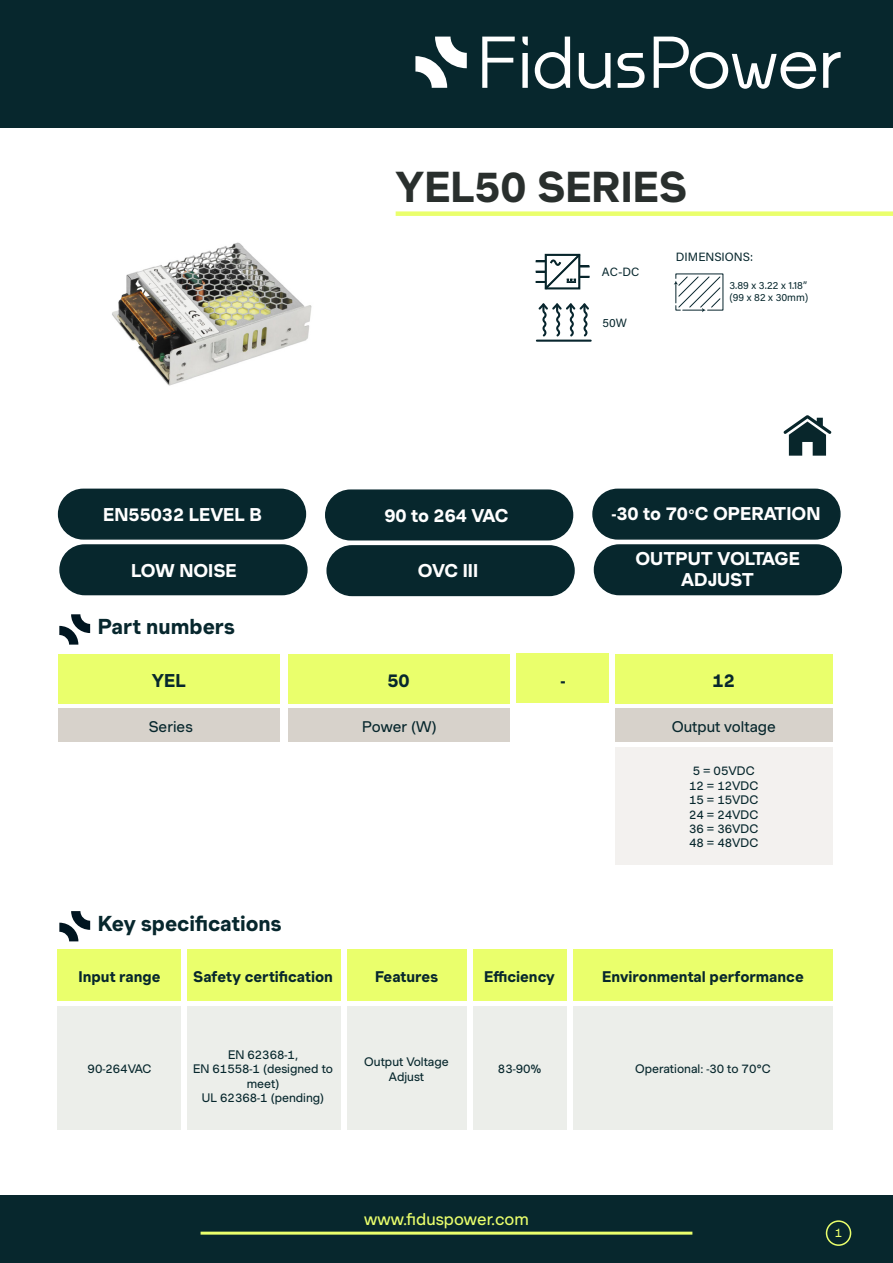
<style>
.page{position:relative;width:893px;height:1263px;background:#fff}
.page>*{position:absolute;margin:0;border:0;box-sizing:border-box;transform-origin:0 0}
._1st_Page_Part_Number{font:700 42px "Muoto";color:#292f2d}
.Green_Titles{font:700 21px "Muoto";color:#07272d}
._1st_Page_Features{font:700 18px "Muoto";color:#fff}
.Data_On_Left{font:700 18px "Muoto";color:#07272d}
.t1{font:16.5px "Muoto";color:#eaff6c}
.Data_On_Left-2{font:700 15px "Muoto";color:#07272d}
.Data_On_Left-3{font:15px "Muoto";color:#07272d}
.Data_On_Left-4{font:12px/14.4px "Muoto";color:#07272d;text-align:center}
.Data_On_Left-5{font:12px "Acumin Variable Concept";color:#07272d}
.Data_On_Left-6{font:12px "Muoto";color:#eaff6c}
.Data_On_Left-7{font:10.5px "Acumin Variable Concept";color:#07272d}
.s1{font-weight:400;font-size:15px}
</style>
<div class="page">
<div style="left:0;top:0;width:893px;height:128px;background:#07272d"></div>
<div style="left:0;top:1196px;width:893px;height:67px;background:#07272d"></div>
<hr style="left:201px;top:1231px;width:491px;height:3px;background:#eaff6c">
<div style="left:826px;top:1220px;width:25px;height:26px;border:2px solid #eaff6c;border-radius:50%"></div>
<div style="left:59px;top:489px;width:246px;height:50px;background:#07272d;border-radius:25px"></div>
<div style="left:58px;top:489px;width:248px;height:51px;border:2px solid #07272d;border-radius:25px"></div>
<div style="left:396px;top:211px;width:497px;height:5px;background:#eaff6c"></div>
<div style="left:58px;top:654px;width:222px;height:49px;background:#eaff6c"></div>
<div style="left:288px;top:654px;width:221px;height:49px;background:#eaff6c"></div>
<div style="left:615px;top:654px;width:218px;height:49px;background:#eaff6c"></div>
<div style="left:58px;top:708px;width:222px;height:33px;background:#d7d2cb"></div>
<div style="left:615px;top:747px;width:218px;height:117px;background:#f3f1ef"></div>
<div style="left:517px;top:654px;width:92px;height:49px;background:#eaff6c"></div>
<div style="left:289px;top:708px;width:221px;height:33px;background:#d7d2cb"></div>
<div style="left:473px;top:1006px;width:93px;height:123px;background:#eceeea"></div>
<div style="left:57px;top:1006px;width:124px;height:123px;background:#eceeea"></div>
<div style="left:573px;top:949px;width:260px;height:51px;background:#eaff6c"></div>
<div style="left:347px;top:1006px;width:119px;height:123px;background:#eceeea"></div>
<div style="left:347px;top:949px;width:119px;height:51px;background:#eaff6c"></div>
<div style="left:57px;top:949px;width:124px;height:51px;background:#eaff6c"></div>
<div style="left:187px;top:949px;width:153px;height:51px;background:#eaff6c"></div>
<div style="left:187px;top:1006px;width:153px;height:123px;background:#eceeea"></div>
<div style="left:473px;top:949px;width:93px;height:51px;background:#eaff6c"></div>
<div style="left:573px;top:1006px;width:260px;height:123px;background:#eceeea"></div>
<svg style="left:59px;top:911px;width:31px;height:30px"></svg>
<svg style="left:59px;top:614px;width:31px;height:31px"></svg>
<div style="left:615px;top:708px;width:218px;height:33px;background:#d7d2cb"></div>
<div style="left:593px;top:489px;width:247px;height:50px;background:#07272d;border-radius:25px"></div>
<div style="left:592px;top:489px;width:249px;height:51px;border:2px solid #07272d;border-radius:25px"></div>
<img style="left:112px;top:242px;width:200px;height:144px">
<svg style="left:538px;top:303px;width:51px;height:33px"></svg>
<hr style="left:536px;top:340px;width:56px;height:2px;background:#08262e">
<svg style="left:674px;top:273px;width:50px;height:39px"></svg>
<svg style="left:536px;top:254px;width:53px;height:35px"></svg>
<svg style="left:482px;top:37px;width:33px;height:51px"></svg>
<svg style="left:522px;top:37px;width:6px;height:51px"></svg>
<svg style="left:535px;top:37px;width:35px;height:52px"></svg>
<svg style="left:579px;top:53px;width:31px;height:36px"></svg>
<svg style="left:617px;top:53px;width:28px;height:35px"></svg>
<svg style="left:654px;top:37px;width:162px;height:52px"></svg>
<svg style="left:823px;top:52px;width:18px;height:36px"></svg>
<svg style="left:415px;top:37px;width:52px;height:51px"></svg>
<svg style="left:783px;top:415px;width:48px;height:41px"></svg>
<div style="left:326px;top:490px;width:247px;height:50px;background:#07272d;border-radius:25px"></div>
<div style="left:325px;top:489px;width:248px;height:51px;border:2px solid #07272d;border-radius:25px"></div>
<div style="left:60px;top:545px;width:247px;height:49px;background:#07272d;border-radius:25px"></div>
<div style="left:59px;top:544px;width:249px;height:51px;border:2px solid #07272d;border-radius:25px"></div>
<div style="left:594px;top:545px;width:247px;height:49px;background:#07272d;border-radius:25px"></div>
<div style="left:594px;top:544px;width:248px;height:51px;border:2px solid #07272d;border-radius:25px"></div>
<div style="left:327px;top:546px;width:247px;height:49px;background:#07272d;border-radius:25px"></div>
<div style="left:326px;top:545px;width:249px;height:51px;border:2px solid #07272d;border-radius:25px"></div>
<p class="_1st_Page_Part_Number" style="left:396px;top:155px;width:293px">YEL50 SERIES</p>
<p class="Data_On_Left-5" style="left:602px;top:264px;width:39px">AC-DC</p>
<p class="Data_On_Left-5" style="left:602px;top:315px;width:26px">50W</p>
<p class="Data_On_Left-5" style="left:676px;top:249px;width:79px">DIMENSIONS:</p>
<p class="Data_On_Left-7" style="left:729px;top:278px;width:79px">3.89 x 3.22 x 1.18”</p>
<p class="Data_On_Left-7" style="left:729px;top:291px;width:80px">(99 x 82 x 30mm)</p>
<p class="_1st_Page_Features" style="left:103px;top:501px;width:160px">EN55032 LEVEL B</p>
<p class="_1st_Page_Features" style="left:131px;top:557px;width:107px">LOW NOISE</p>
<p class="Green_Titles" style="left:98px;top:611px;width:139px">Part numbers</p>
<p class="_1st_Page_Features" style="left:384px;top:502px;width:126px">90 to 264 VAC</p>
<p class="_1st_Page_Features" style="left:612px;top:500px;width:210px">-30 to 70<span class="s1">°</span>C OPERATION</p>
<p class="_1st_Page_Features" style="left:418px;top:557px;width:62px">OVC III</p>
<p class="_1st_Page_Features" style="left:635px;top:545px;width:166px">OUTPUT VOLTAGE</p>
<p class="_1st_Page_Features" style="left:681px;top:566px;width:74px">ADJUST</p>
<p class="Data_On_Left" style="left:152px;top:667px;width:35px">YEL</p>
<p class="Data_On_Left" style="left:387px;top:667px;width:24px">50</p>
<p class="Data_On_Left" style="left:712px;top:667px;width:24px">12</p>
<p class="Data_On_Left" style="left:561px;top:667px;width:6px">-</p>
<p class="Data_On_Left-3" style="left:149px;top:715px;width:46px">Series</p>
<p class="Green_Titles" style="left:98px;top:907px;width:185px">Key specifications</p>
<p class="Data_On_Left-3" style="left:362px;top:715px;width:76px">Power (W)</p>
<p class="Data_On_Left-3" style="left:672px;top:716px;width:106px">Output voltage</p>
<p class="Data_On_Left-4" style="left:693px;top:763px;width:63px">5 = 05VDC</p>
<p class="Data_On_Left-4" style="left:689px;top:778px;width:71px">12 = 12VDC</p>
<p class="Data_On_Left-4" style="left:689px;top:792px;width:71px">15 = 15VDC</p>
<p class="Data_On_Left-4" style="left:689px;top:807px;width:71px">24 = 24VDC</p>
<p class="Data_On_Left-4" style="left:689px;top:821px;width:71px">36 = 36VDC</p>
<p class="Data_On_Left-4" style="left:689px;top:835px;width:71px">48 = 48VDC</p>
<p class="Data_On_Left-2" style="left:79px;top:965px;width:84px">Input range</p>
<p class="Data_On_Left-2" style="left:193px;top:965px;width:141px">Safety certification</p>
<p class="Data_On_Left-2" style="left:375px;top:965px;width:64px">Features</p>
<p class="Data_On_Left-2" style="left:484px;top:965px;width:72px">Efficiency</p>
<p class="Data_On_Left-2" style="left:602px;top:965px;width:203px">Environmental performance</p>
<p class="Data_On_Left-4" style="left:88px;top:1062px;width:65px">90-264VAC</p>
<p class="Data_On_Left-4" style="left:228px;top:1047px;width:71px">EN 62368-1,</p>
<p class="Data_On_Left-4" style="left:193px;top:1062px;width:141px">EN 61558-1 (designed to meet)</p>
<p class="Data_On_Left-4" style="left:202px;top:1090px;width:124px">UL 62368-1 (pending)</p>
<p class="Data_On_Left-4" style="left:364px;top:1054px;width:86px">Output Voltage<br>Adjust</p>
<p class="Data_On_Left-4" style="left:498px;top:1062px;width:45px">83-90%</p>
<p class="Data_On_Left-4" style="left:635px;top:1062px;width:137px">Operational: -30 to 70°C</p>
<h3 class="t1" style="left:364px;top:1207px;width:166px">www.fiduspower.com</h3>
<p class="Data_On_Left-6" style="left:835px;top:1224px;width:9px">1</p>
</div>
